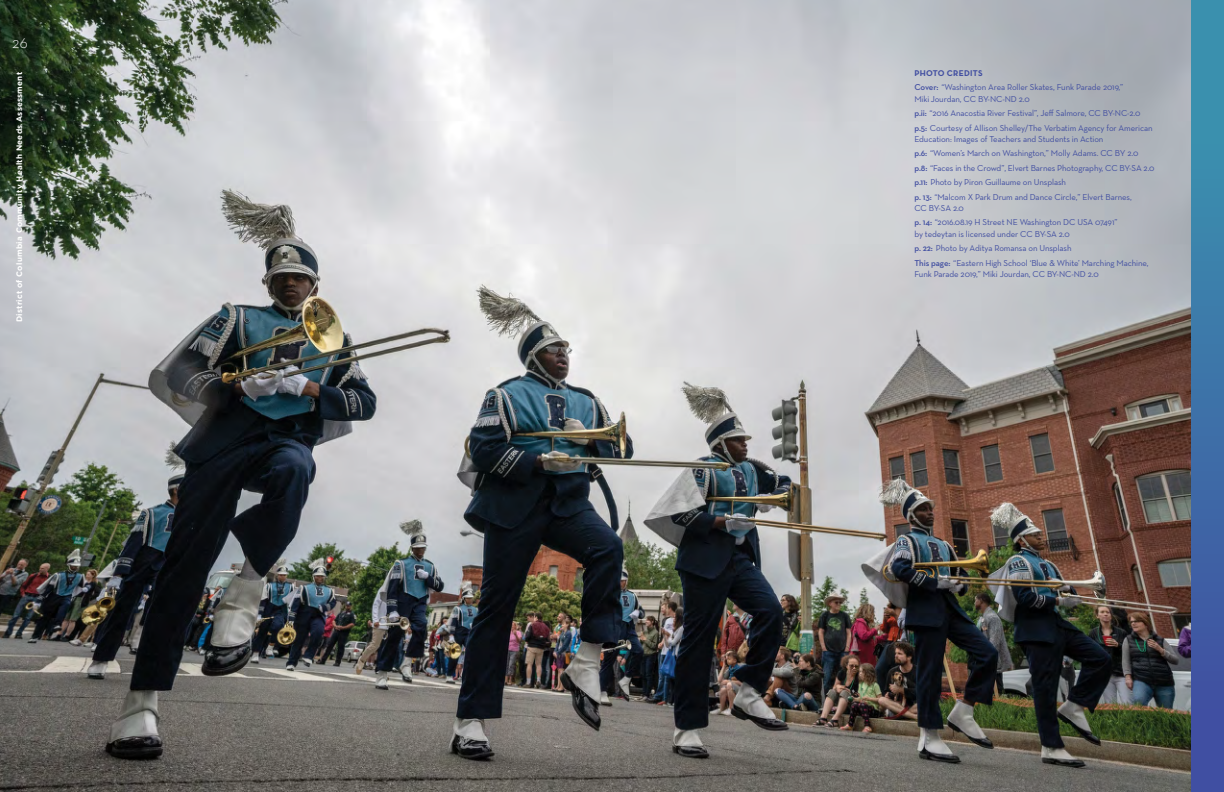
<style>
.page{position:relative;width:1224px;height:792px;background:#fff}
.page>*{position:absolute;margin:0;border:0;box-sizing:border-box;transform-origin:0 0}
.t1{font:300 16px "Neutra Text";color:#fff}
.t2{font:8.8px/14.4px "Neutra Text";letter-spacing:-.01em;color:#414ea1}
.t3{font:700 8.5px "Neutra Text";letter-spacing:.03em;color:#414ea1}
.t4{font:700 8px "Gotham Rounded";letter-spacing:.03em;color:#fff}
.s1{font-weight:600}
</style>
<div class="page">
<div style="left:1188px;top:0;width:36px;height:792px;background:linear-gradient(to bottom,#399ab0,#414aa0)"></div>
<img style="left:0;top:0;width:1191px;height:792px">
<h1 class="t1" style="left:12px;top:33px;width:17px">26</h1>
<p class="t4" style="left:14px;top:322px;width:252px;rotate:-90deg">District of Columbia Community Health Needs Assessment</p>
<p class="t3" style="left:914px;top:68px;width:70px">PHOTO CREDITS</p>
<p class="t2" style="left:914px;top:81px;width:211px;line-height:11.5px"><span class="s1">Cover:</span> “Washington Area Roller Skates, Funk Parade 2019,”<br>Miki Jourdan, CC BY-NC-ND 2.0</p>
<p class="t2" style="left:914px;top:106px;width:240px"><span class="s1">p.ii:</span> “2016 Anacostia River Festival”, Jeff Salmore, CC BY-NC-2.0 <span class="s1">p.5:</span> Courtesy of Allison Shelley/The Verbatim Agency for American</p>
<p class="t2" style="left:914px;top:132px;width:242px">Education: Images of Teachers and Students in Action<br><span class="s1">p.6:</span> “Women’s March on Washington,” Molly Adams. CC BY 2.0<br><span class="s1">p.8:</span> “Faces in the Crowd”, Elvert Barnes Photography, CC BY-SA 2.0 <span class="s1">p.11:</span> Photo by Piron Guillaume on Unsplash<br><span class="s1">p. 13:</span> “Malcom X Park Drum and Dance Circle,” Elvert Barnes,</p>
<p class="t2" style="left:914px;top:201px;width:205px">CC BY-SA 2.0<br><span class="s1">p. 14:</span> “2016.08.19 H Street NE Washington DC USA 07491”</p>
<p class="t2" style="left:914px;top:227px;width:236px">by tedeytan is licensed under CC BY-SA 2.0<br><span class="s1">p. 22:</span> Photo by Aditya Romansa on Unsplash<br><span class="s1">This page:</span> “Eastern High School ‘Blue &amp; White’ Marching Machine,</p>
<p class="t2" style="left:914px;top:267px;width:186px">Funk Parade 2019,” Miki Jourdan, CC BY-NC-ND 2.0</p>
</div>
